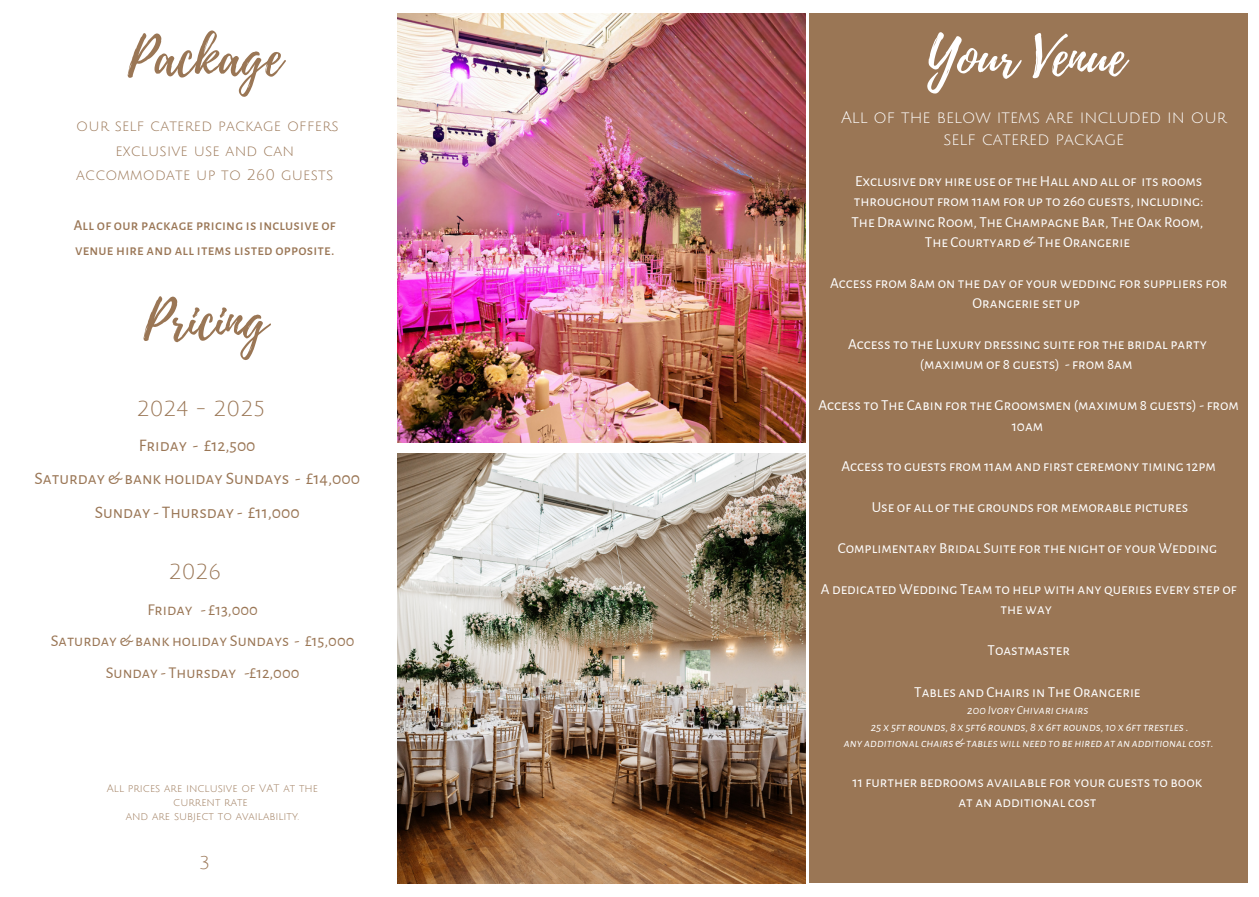
<style>
.page{position:relative;width:1259px;height:897px;background:#fff}
.page>*{position:absolute;margin:0;border:0;box-sizing:border-box;transform-origin:0 0}
.t1{font:53.7px "Playlist Script";color:#fff}
.t2{font:53.25px "Playlist Script";color:#9a7655}
.t3{font:53.1px "Playlist Script";color:#9a7655}
.t4{font:21px "Julius Sans One";color:#9a7655}
.t5{font:18px "Julius Sans One";color:#9a7655}
.t6{font:17.55px "Alegreya Sans SC";color:#9a7655}
.t7{font:16.5px "Alegreya Sans SC";color:#9a7655}
.t8{font:16.5px/22.4px "Julius Sans One";color:#fff;text-align:center}
.t9{font:15.3px/20.4px "Alegreya Sans SC";color:#fff;text-align:center}
.t10{font:500 14.7px/24.8px "Alegreya Sans SC";letter-spacing:.015em;color:#9a7655}
.t11{font:14.7px/24.8px "Julius Sans One";letter-spacing:.015em;color:#9a7655;text-align:center}
.t12{font:italic 12.3px "Alegreya Sans SC";color:#fff}
.t13{font:10.65px/14px "Julius Sans One";color:#9a7655;text-align:center}
</style>
<div class="page">
<div style="left:809px;top:14px;width:438px;height:869px;background:#9a7655"></div>
<img style="left:398px;top:14px;width:407px;height:428px">
<img style="left:398px;top:453px;width:407px;height:430px">
<p class="t3" style="left:128px;top:19px;width:156px">Package</p>
<p class="t11" style="left:76px;top:114px;width:264px">our self catered package offers exclusive use and can accommodate up to 260 guests</p>
<p class="t10" style="left:74px;top:213px;width:263px">All of our package pricing is inclusive of venue hire and all items listed opposite.</p>
<p class="t2" style="left:144px;top:282px;width:125px">Pricing</p>
<p class="t4" style="left:137px;top:397px;width:130px">2024 - 2025</p>
<p class="t6" style="left:139px;top:437px;width:118px">Friday - £12,500</p>
<p class="t6" style="left:34px;top:470px;width:327px">Saturday &amp; bank holiday Sundays - £14,000</p>
<p class="t6" style="left:95px;top:504px;width:206px">Sunday - Thursday - £11,000</p>
<p class="t4" style="left:169px;top:560px;width:54px">2026</p>
<p class="t7" style="left:147px;top:601px;width:112px">Friday - £13,000</p>
<p class="t7" style="left:51px;top:633px;width:305px">Saturday &amp; bank holiday Sundays - £15,000</p>
<p class="t7" style="left:106px;top:664px;width:195px">Sunday - Thursday -£12,000</p>
<p class="t13" style="left:107px;top:781px;width:213px">All prices are inclusive of VAT at the current rate</p>
<p class="t13" style="left:126px;top:809px;width:175px">and are subject to availability.</p>
<p class="t5" style="left:200px;top:853px;width:12px">3</p>
<p class="t1" style="left:927px;top:19px;width:200px">Your Venue</p>
<p class="t8" style="left:841px;top:106px;width:387px">All of the below items are included in our self catered package</p>
<p class="t9" style="left:853px;top:171px;width:351px;text-align:left">Exclusive dry hire use of the Hall and all of its rooms throughout from 11am for up to 260 guests, including:</p>
<p class="t9" style="left:851px;top:212px;width:353px">The Drawing Room, The Champagne Bar, The Oak Room,</p>
<p class="t9" style="left:925px;top:232px;width:207px">The Courtyard &amp; The Orangerie</p>
<p class="t9" style="left:830px;top:273px;width:399px">Access from 8am on the day of your wedding for suppliers for<br>Orangerie set up</p>
<p class="t9" style="left:848px;top:334px;width:360px">Access to the Luxury dressing suite for the bridal party</p>
<p class="t9" style="left:920px;top:355px;width:214px">(maximum of 8 guests) - from 8am</p>
<p class="t9" style="left:818px;top:395px;width:422px">Access to The Cabin for the Groomsmen (maximum 8 guests) - from<br>10am</p>
<p class="t9" style="left:841px;top:456px;width:376px">Access to guests from 11am and first ceremony timing 12pm</p>
<p class="t9" style="left:871px;top:497px;width:318px">Use of all of the grounds for memorable pictures</p>
<p class="t9" style="left:838px;top:538px;width:381px">Complimentary Bridal Suite for the night of your Wedding</p>
<p class="t9" style="left:820px;top:579px;width:417px">A dedicated Wedding Team to help with any queries every step of the way</p>
<p class="t9" style="left:987px;top:640px;width:84px">Toastmaster</p>
<p class="t9" style="left:914px;top:682px;width:228px">Tables and Chairs in The Orangerie</p>
<p class="t12" style="left:967px;top:704px;width:123px">200 Ivory Chivari chairs</p>
<p class="t12" style="left:870px;top:720px;width:319px">25 x 5ft rounds, 8 x 5ft6 rounds, 8 x 6ft rounds,10 x 6ft trestles .</p>
<p class="t12" style="left:844px;top:737px;width:371px">any additional chairs&amp;tableswill need to be hired at an additional cost.</p>
<p class="t9" style="left:852px;top:772px;width:351px">11 further bedrooms available for your guests to book</p>
<p class="t9" style="left:958px;top:792px;width:140px">at an additional cost</p>
</div>
